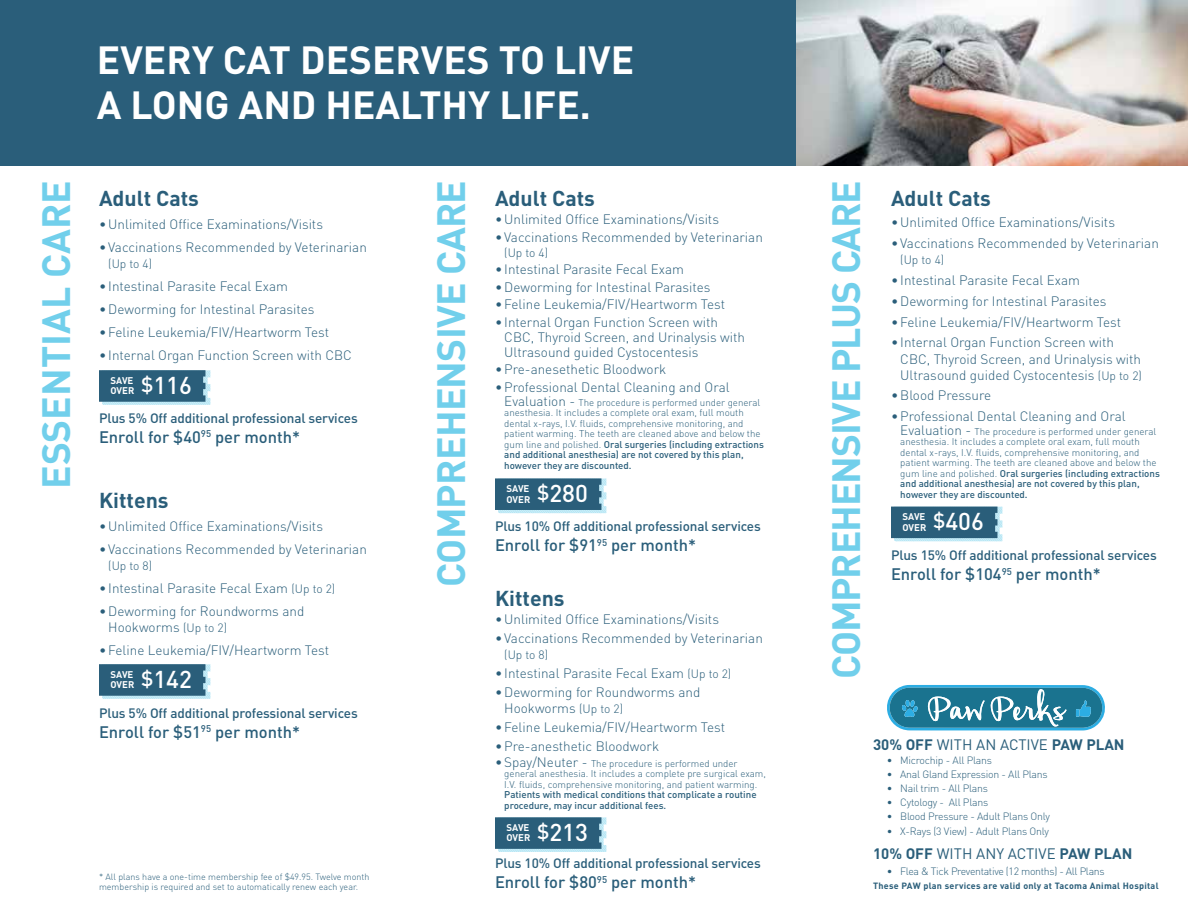
<style>
.page{position:relative;width:1188px;height:918px;background:#fff}
.page>*{position:absolute;margin:0;border:0;box-sizing:border-box;transform-origin:0 0}
.t1{font:700 39px "DIN";letter-spacing:-.02em;color:#71cfeb}
.t2{font:700 39px "DIN";color:#71cfeb}
.t3{font:700 38.85px/44.5px "DIN";color:#fff}
.t4{font:700 21.3px "DIN";color:#2a5e7a}
.t5{font:500 16.5px "DIN";color:#2a5e7a}
.t6{font:700 15px "DIN";color:#2a5e7a}
.t7{font:300 13.5px/16.2px "DIN";color:#2a5e7a}
.t8{font:500 13.5px "DIN";letter-spacing:-.01em;color:#2a5e7a}
.t9{font:300 12px "DIN";letter-spacing:-.005em;color:#2a5e7a}
.t10{font:300 10.5px "DIN";letter-spacing:-.02em;color:#2a5e7a}
.t11{font:300 9.75px/10.5px "DIN";color:#2a5e7a}
.t12{font:500 9.75px/10.5px "DIN";color:#2a5e7a}
.t13{font:700 9.6px/10.4px "DIN";color:#fff}
.t14{font:300 9px/10.5px "DIN";color:#2a5e7a}
.t15{font:700 9px "DIN";letter-spacing:.03em;color:#2a5e7a}
.s1{font-size:13.5px}
.s2{font-weight:500}
.s3{font-weight:500;font-size:24.15px}
.s4{font-size:12px}
.s5{font-weight:400}
</style>
<div class="page">
<svg style="left:99px;top:370px;width:112px;height:35px;background:#41738c"></svg>
<svg style="left:99px;top:664px;width:112px;height:35px;background:#41738c"></svg>
<svg style="left:495px;top:478px;width:112px;height:35px;background:#42738c"></svg>
<svg style="left:495px;top:817px;width:112px;height:35px;background:#41738c"></svg>
<svg style="left:891px;top:507px;width:112px;height:34px;background:#3f718b"></svg>
<svg style="left:887px;top:685px;width:218px;height:45px;background:#4292ad"></svg>
<div style="left:0;top:0;width:796px;height:166px;background:#2a5e7a"></div>
<img style="left:796px;top:0;width:392px;height:166px">
<h2 class="t3" style="left:97px;top:36px;width:539px">EVERY CAT DESERVES TO LIVE<br>A LONG AND HEALTHY LIFE.</h2>
<h1 class="t2" style="left:30px;top:489px;width:311px;rotate:-90deg">ESSENTIAL CARE</h1>
<h1 class="t1" style="left:426px;top:587px;width:409px;rotate:-90deg">COMPREHENSIVE CARE</h1>
<h1 class="t1" style="left:821px;top:679px;width:501px;rotate:-90deg">COMPREHENSIVE PLUS CARE</h1>
<h3 class="t4" style="left:99px;top:185px;width:102px">Adult Cats</h3>
<p class="t7" style="left:99px;top:216px;width:226px">•Unlimited Office Examinations/Visits</p>
<p class="t7" style="left:99px;top:239px;width:269px">• Vaccinations Recommended by Veterinarian</p>
<p class="t9" style="left:108px;top:257px;width:45px">(Up to 4)</p>
<p class="t7" style="left:99px;top:278px;width:191px">• Intestinal Parasite Fecal Exam</p>
<p class="t7" style="left:99px;top:301px;width:217px">•Deworming for Intestinal Parasites</p>
<p class="t7" style="left:99px;top:324px;width:232px">• Feline Leukemia/FIV/Heartworm Test</p>
<p class="t7" style="left:99px;top:347px;width:254px">• Internal Organ Function Screen with CBC</p>
<h3 class="t4" style="left:495px;top:185px;width:102px">Adult Cats</h3>
<p class="t7" style="left:495px;top:211px;width:226px">•Unlimited Office Examinations/Visits</p>
<p class="t7" style="left:495px;top:228px;width:269px">• Vaccinations Recommended by Veterinarian</p>
<p class="t9" style="left:504px;top:245px;width:45px">(Up to 4)</p>
<p class="t7" style="left:495px;top:261px;width:191px">• Intestinal Parasite Fecal Exam</p>
<p class="t7" style="left:495px;top:279px;width:217px">•Deworming for Intestinal Parasites</p>
<p class="t7" style="left:495px;top:296px;width:232px">•Feline Leukemia/FIV/Heartworm Test</p>
<p class="t7" style="left:504px;top:314px;width:242px;line-height:15px;text-indent:-9px">• Internal Organ Function Screen with<br>CBC, Thyroid Screen, and Urinalysis with<br>Ultrasound guided Cystocentesis</p>
<p class="t7" style="left:495px;top:361px;width:173px">•Pre-anesethetic Bloodwork</p>
<p class="t7" style="left:495px;top:379px;width:236px">•Professional Dental Cleaning and Oral</p>
<p class="t11" style="left:504px;top:397px;width:261px"><span class="s1">Evaluation -</span> The procedure is performed under general anesthesia. It includes a complete oral exam, full mouth dental x-rays, I.V. fluids, comprehensive monitoring, and patient warming. The teeth are cleaned above and below the gum line and polished. <span class="s2">Oral surgeries (including extractions and additional anesthesia) are not covered by this plan, however they are discounted.</span></p>
<p class="t13" style="left:111px;top:375px;width:83px">SAVE<br>OVER <sup>$</sup><span class="s3">116</span></p>
<p class="t8" style="left:99px;top:409px;width:260px">Plus 5% Off additional professional services</p>
<p class="t5" style="left:99px;top:426px;width:203px">Enroll for $40<sup>95</sup> per month*</p>
<p class="t13" style="left:507px;top:483px;width:83px">SAVE<br>OVER <sup>$</sup><span class="s3">280</span></p>
<h3 class="t4" style="left:99px;top:486px;width:71px">Kittens</h3>
<p class="t7" style="left:99px;top:518px;width:226px">•Unlimited Office Examinations/Visits</p>
<p class="t7" style="left:99px;top:541px;width:269px">• Vaccinations Recommended by Veterinarian</p>
<p class="t9" style="left:108px;top:558px;width:45px">(Up to 8)</p>
<p class="t7" style="left:99px;top:580px;width:238px">• Intestinal Parasite Fecal Exam <span class="s4">(Up to 2)</span></p>
<p class="t7" style="left:108px;top:603px;width:198px;text-indent:-9px">•Deworming for Roundworms and<br>Hookworms <span class="s4">(Up to 2)</span></p>
<p class="t7" style="left:99px;top:642px;width:232px">• Feline Leukemia/FIV/Heartworm Test</p>
<p class="t8" style="left:495px;top:518px;width:267px">Plus 10% Off additional professional services</p>
<p class="t5" style="left:495px;top:535px;width:203px">Enroll for $91<sup>95</sup> per month*</p>
<h3 class="t4" style="left:495px;top:584px;width:71px">Kittens</h3>
<p class="t7" style="left:495px;top:611px;width:226px">•Unlimited Office Examinations/Visits</p>
<p class="t7" style="left:495px;top:630px;width:269px">• Vaccinations Recommended by Veterinarian</p>
<p class="t9" style="left:504px;top:648px;width:45px">(Up to 8)</p>
<p class="t7" style="left:495px;top:665px;width:238px">• Intestinal Parasite Fecal Exam <span class="s4">(Up to 2)</span></p>
<p class="t7" style="left:504px;top:684px;width:198px;text-indent:-9px">•Deworming for Roundworms and<br>Hookworms <span class="s4">(Up to 2)</span></p>
<p class="t7" style="left:495px;top:719px;width:232px">•Feline Leukemia/FIV/Heartworm Test</p>
<p class="t7" style="left:495px;top:738px;width:166px">•Pre-anesthetic Bloodwork</p>
<p class="t11" style="left:504px;top:758px;width:263px;text-indent:-9px"><span class="s1">•Spay/Neuter -</span> The procedure is performed under general anesthesia. It includes a complete pre surgical exam,<br>I.V. fluids, comprehensive monitoring, and patient warming.</p>
<p class="t12" style="left:504px;top:789px;width:254px">Patients with medical conditions that complicate a routine procedure, may incur additional fees.</p>
<p class="t13" style="left:111px;top:669px;width:83px">SAVE<br>OVER <sup>$</sup><span class="s3">142</span></p>
<p class="t8" style="left:99px;top:704px;width:260px">Plus 5% Off additional professional services</p>
<p class="t5" style="left:99px;top:721px;width:203px">Enroll for $51<sup>95</sup> per month*</p>
<p class="t14" style="left:99px;top:871px;width:272px">* All plans have a one-time membership fee of $49.95. Twelve month membership is required and set to automatically renew each year.</p>
<p class="t13" style="left:507px;top:822px;width:83px">SAVE<br>OVER <sup>$</sup><span class="s3">213</span></p>
<p class="t8" style="left:495px;top:855px;width:267px">Plus 10% Off additional professional services</p>
<p class="t5" style="left:495px;top:872px;width:203px">Enroll for $80<sup>95</sup> per month*</p>
<h3 class="t4" style="left:891px;top:185px;width:102px">Adult Cats</h3>
<p class="t7" style="left:891px;top:214px;width:226px">•Unlimited Office Examinations/Visits</p>
<p class="t7" style="left:891px;top:235px;width:269px">• Vaccinations Recommended by Veterinarian</p>
<p class="t9" style="left:900px;top:252px;width:45px">(Up to 4)</p>
<p class="t7" style="left:891px;top:272px;width:191px">• Intestinal Parasite Fecal Exam</p>
<p class="t7" style="left:891px;top:293px;width:217px">•Deworming for Intestinal Parasites</p>
<p class="t7" style="left:891px;top:313px;width:232px">• Feline Leukemia/FIV/Heartworm Test</p>
<p class="t7" style="left:900px;top:334px;width:243px;text-indent:-9px">• Internal Organ Function Screen with<br>CBC, Thyroid Screen, and Urinalysis with<br>Ultrasound guided Cystocentesis <span class="s4">(Up to 2)</span></p>
<p class="t7" style="left:891px;top:387px;width:102px">•Blood Pressure</p>
<p class="t7" style="left:891px;top:408px;width:236px">•Professional Dental Cleaning and Oral</p>
<p class="t11" style="left:900px;top:426px;width:261px"><span class="s1">Evaluation -</span> The procedure is performed under general anesthesia. It includes a complete oral exam, full mouth dental x-rays, I.V. fluids, comprehensive monitoring, and patient warming. The teeth are cleaned above and below the gum line and polished. <span class="s2">Oral surgeries (including extractions and additional anesthesia) are not covered by this plan, however they are discounted.</span></p>
<p class="t13" style="left:903px;top:511px;width:83px">SAVE<br>OVER <sup>$</sup><span class="s3">406</span></p>
<p class="t8" style="left:891px;top:547px;width:267px">Plus 15% Off additional professional services</p>
<p class="t5" style="left:891px;top:564px;width:211px">Enroll for $104<sup>95</sup> per month*</p>
<p class="t6" style="left:873px;top:735px;width:253px">30% OFF <span class="s5">WITH AN ACTIVE</span> PAW PLAN</p>
<p class="t10" style="left:887px;top:754px;width:107px">• Microchip - All Plans</p>
<p class="t10" style="left:887px;top:768px;width:163px">• Anal Gland Expression - All Plans</p>
<p class="t10" style="left:887px;top:782px;width:103px">• Nail trim - All Plans</p>
<p class="t10" style="left:887px;top:796px;width:103px">• Cytology - All Plans</p>
<p class="t10" style="left:887px;top:810px;width:165px">• Blood Pressure - Adult Plans Only</p>
<p class="t10" style="left:887px;top:825px;width:164px">• X-Rays (3 View) - Adult Plans Only</p>
<p class="t6" style="left:873px;top:844px;width:261px">10% OFF <span class="s5">WITH ANY ACTIVE</span> PAW PLAN</p>
<p class="t10" style="left:887px;top:864px;width:219px">• Flea &amp; Tick Preventative (12 months) - All Plans</p>
<p class="t15" style="left:873px;top:880px;width:287px">These PAW plan services are valid only at Tacoma Animal Hospital</p>
</div>
